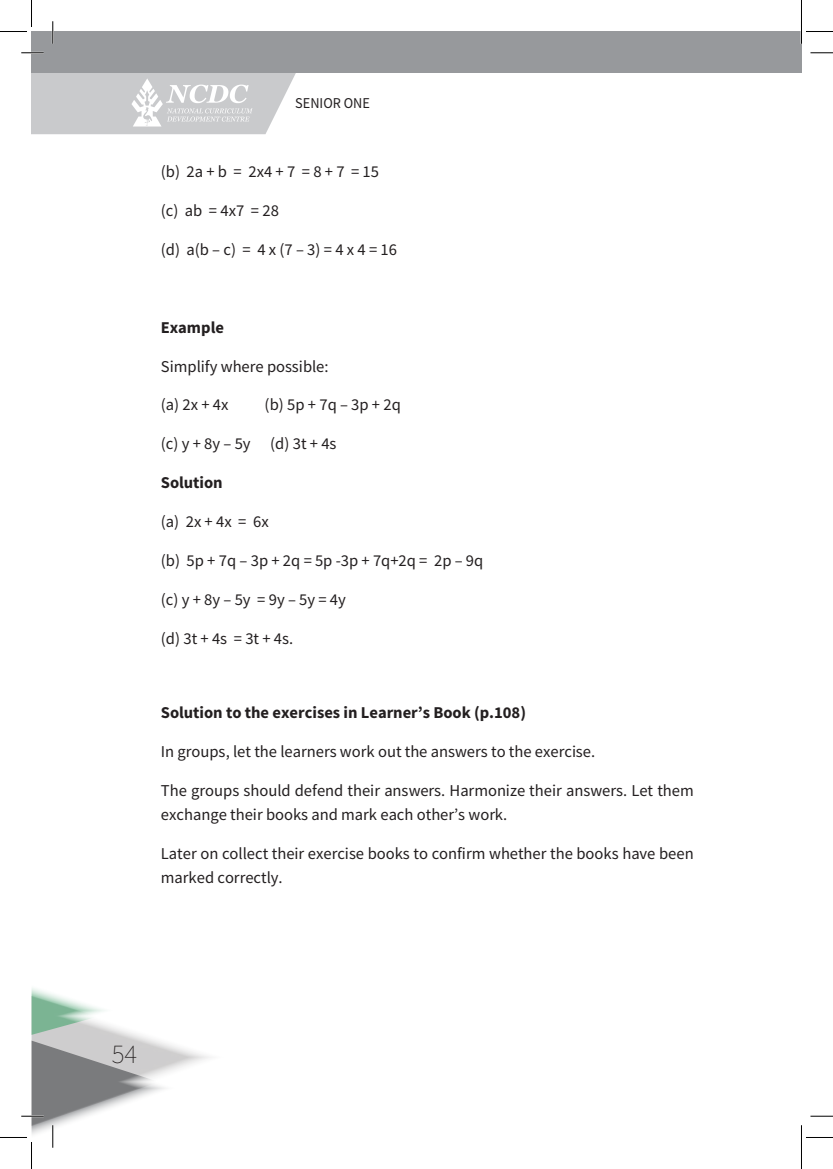
<style>
.page{position:relative;width:833px;height:1169px;background:#fff}
.page>*{position:absolute;margin:0;border:0;box-sizing:border-box;transform-origin:0 0}
.t1{font:200 27px "Source Sans Pro";color:#231f20}
.t2{font:16.5px/23.7px "Source Sans Pro";color:#231f20}
.t3{font:700 16.5px "Source Sans Pro";letter-spacing:-.005em;color:#231f20}
.t4{font:15px "Source Sans Pro";color:#231f20;scale:.95 1}
</style>
<div class="page">
<div style="left:32px;top:32px;width:769px;height:40px;background:#97999c"></div>
<hr style="left:21px;top:52px;width:23px;height:2px;background:#fff">
<hr style="left:52px;top:21px;width:2px;height:23px;background:#fff">
<hr style="left:800px;top:21px;width:2px;height:23px;background:#fff">
<svg style="left:21px;top:53px;width:285px;height:81px"></svg>
<svg style="left:810px;top:53px;width:23px;height:1px"></svg>
<svg style="left:810px;top:1115px;width:23px;height:1px"></svg>
<svg style="left:53px;top:21px;width:1px;height:23px"></svg>
<svg style="left:0;top:0;width:32px;height:32px"></svg>
<svg style="left:0;top:988px;width:210px;height:181px"></svg>
<svg style="left:801px;top:0;width:32px;height:44px"></svg>
<svg style="left:801px;top:1125px;width:32px;height:44px"></svg>
<p class="t4" style="left:295px;top:93px;width:80px">SENIOR ONE</p>
<p class="t2" style="left:161px;top:160px;width:220px">(b) 2a + b = 2x4 + 7 = 8 + 7 = 15</p>
<p class="t2" style="left:161px;top:199px;width:120px">(c) ab = 4x7 = 28</p>
<p class="t2" style="left:161px;top:237px;width:238px">(d) a(b – c) = 4 x (7 – 3) = 4 x 4 = 16</p>
<p class="t3" style="left:161px;top:316px;width:65px">Example</p>
<p class="t2" style="left:161px;top:354px;width:169px">Simplify where possible:</p>
<p class="t2" style="left:161px;top:393px;width:69px">(a) 2x + 4x</p>
<p class="t2" style="left:265px;top:393px;width:138px">(b) 5p + 7q – 3p + 2q</p>
<p class="t2" style="left:161px;top:432px;width:177px">(c) y + 8y – 5y (d) 3t + 4s</p>
<p class="t3" style="left:161px;top:471px;width:63px">Solution</p>
<p class="t2" style="left:161px;top:509px;width:109px">(a) 2x + 4x = 6x</p>
<p class="t2" style="left:161px;top:548px;width:324px">(b) 5p + 7q – 3p + 2q = 5p -3p + 7q+2q = 2p – 9q</p>
<p class="t2" style="left:161px;top:587px;width:186px">(c) y + 8y – 5y = 9y – 5y = 4y</p>
<p class="t2" style="left:161px;top:626px;width:134px">(d) 3t + 4s = 3t + 4s.</p>
<p class="t3" style="left:161px;top:701px;width:366px">Solution to the exercises in Learner’s Book (p.108)</p>
<p class="t2" style="left:161px;top:739px;width:436px">In groups, let the learners work out the answers to the exercise.</p>
<p class="t2" style="left:161px;top:778px;width:534px">The groups should defend their answers. Harmonize their answers. Let them exchange their books and mark each other’s work.</p>
<p class="t2" style="left:161px;top:841px;width:534px">Later on collect their exercise books to confirm whether the books have been marked correctly.</p>
<h1 class="t1" style="left:112px;top:1038px;width:27px">54</h1>
</div>
